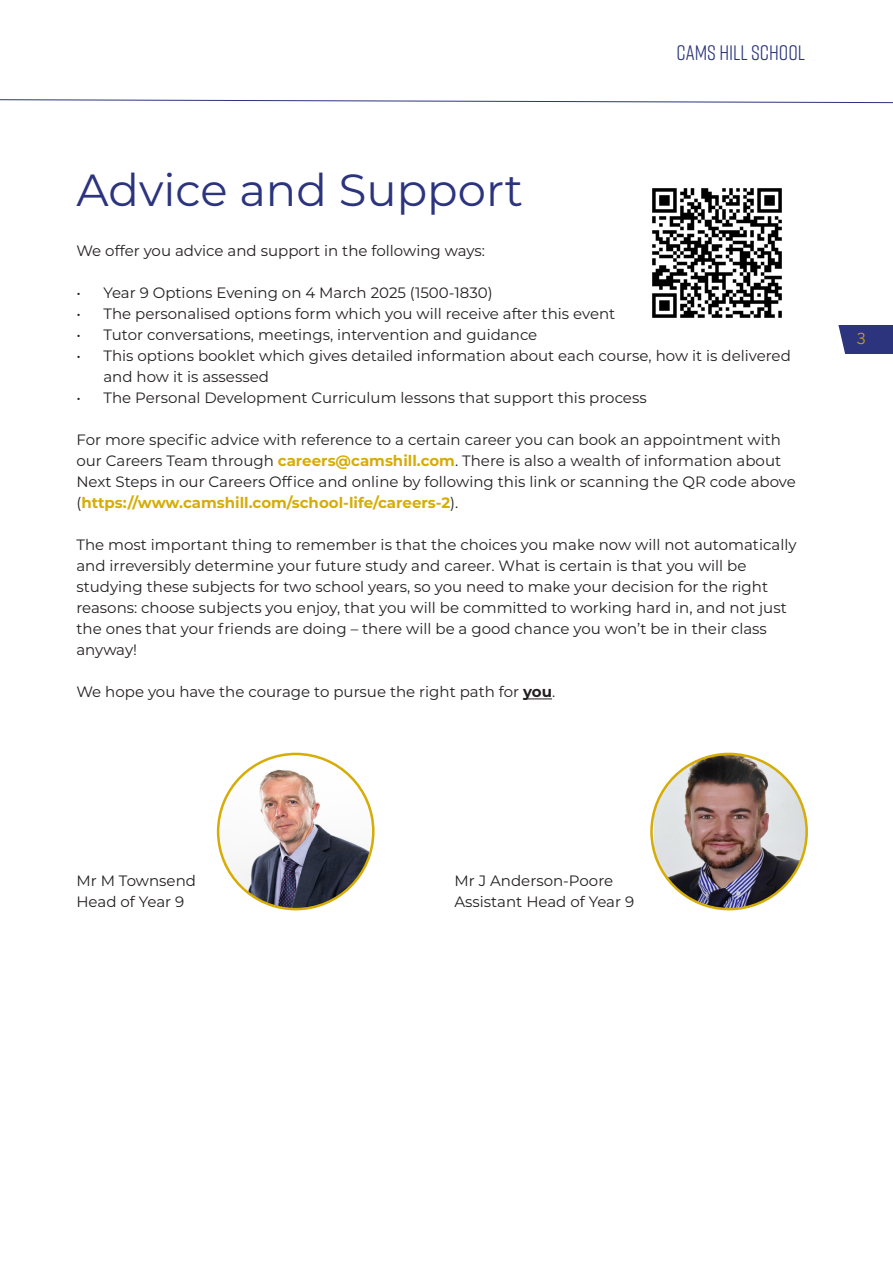
<style>
.page{position:relative;width:893px;height:1263px;background:#fff}
.page>*{position:absolute;margin:0;border:0;box-sizing:border-box;transform-origin:0 0}
.Heading_A{font:45px "Montserrat";color:#2b347c}
.t1{font:21px "Rift Soft";color:#2b347c}
.Body{font:15px/21px "Montserrat";color:#231f20}
.t2{font:15px "Benton Sans";color:#d6ad07}
.s1{font-weight:700;color:#d6ad07}
.s2{font-weight:700}
</style>
<div class="page">
<svg style="left:0;top:99px;width:893px;height:4px"></svg>
<div style="left:789px;top:325px;width:104px;height:29px;background:#2b347c"></div>
<div style="left:789px;top:325px;width:56px;height:29px;background:#fff"></div>
<svg style="left:523px;top:698px;width:29px;height:1px"></svg>
<img style="left:654px;top:755px;width:153px;height:154px">
<div style="left:650px;top:753px;width:158px;height:157px;border:3px solid #d6ad07;border-radius:50%"></div>
<img style="left:218px;top:754px;width:155px;height:155px;border-radius:78px">
<div style="left:217px;top:753px;width:158px;height:157px;border:3px solid #d6ad07;border-radius:50%"></div>
<img style="left:652px;top:188px;width:130px;height:130px">
<h2 class="t1" style="left:677px;top:38px;width:130px">CAMS HILL SCHOOL</h2>
<p class="Heading_A" style="left:76px;top:159px;width:448px">Advice and Support</p>
<p class="Body" style="left:76px;top:240px;width:410px">We offer you advice and support in the following ways:</p>
<p class="Body" style="left:76px;top:282px;width:418px">• Year 9 Options Evening on 4 March 2025 (1500-1830)</p>
<p class="Body" style="left:76px;top:303px;width:540px">• The personalised options form which you will receive after this event</p>
<p class="Body" style="left:76px;top:324px;width:462px">• Tutor conversations, meetings, intervention and guidance</p>
<p class="Body" style="left:103px;top:345px;width:689px;text-indent:-27px">• This options booklet which gives detailed information about each course, how it is delivered and how it is assessed</p>
<p class="Body" style="left:76px;top:387px;width:572px">• The Personal Development Curriculum lessons that support this process</p>
<p class="Body" style="left:76px;top:429px;width:721px">For more specific advice with reference to a certain career you can book an appointment with our Careers Team through <span class="s1">careers@camshill.com</span>. There is also a wealth of information about Next Steps in our Careers Office and online by following this link or scanning the QR code above (<span class="s1">https://www.camshill.com/school-life/careers-2</span>).</p>
<p class="Body" style="left:76px;top:534px;width:722px">The most important thing to remember is that the choices you make now will not automatically and irreversibly determine your future study and career. What is certain is that you will be studying these subjects for two school years, so you need to make your decision for the right reasons: choose subjects you enjoy, that you will be committed to working hard in, and not just the ones that your friends are doing – there will be a good chance you won’t be in their class anyway!</p>
<p class="Body" style="left:76px;top:681px;width:480px">We hope you have the courage to pursue the right path for <span class="s2">you</span>.</p>
<p class="t2" style="left:857px;top:330px;width:10px">3</p>
<p class="Body" style="left:76px;top:870px;width:121px">Mr M Townsend</p>
<p class="Body" style="left:454px;top:870px;width:160px">Mr J Anderson-Poore</p>
<p class="Body" style="left:76px;top:891px;width:109px">Head of Year 9</p>
<p class="Body" style="left:454px;top:891px;width:181px">Assistant Head of Year 9</p>
</div>
